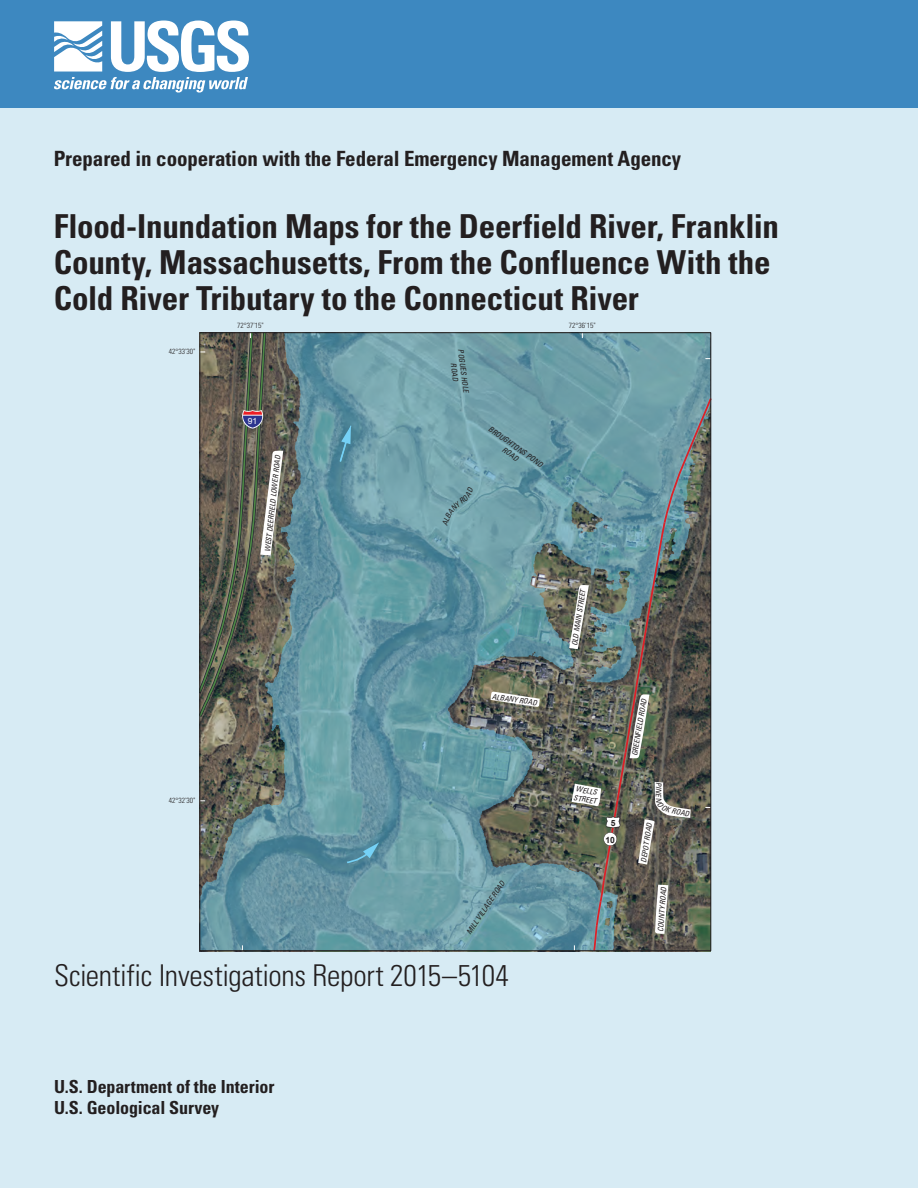
<style>
.page{position:relative;width:918px;height:1188px;background:#d7ebf4}
.page>*{position:absolute;margin:0;border:0;box-sizing:border-box;transform-origin:0 0}
.t1{font:700 condensed 33px/36px "Univers";letter-spacing:-.01em;color:#231f20}
.SeriesCover{font:300 condensed 30px "Univers";letter-spacing:-.01em;color:#231f20}
.SecondaryIdentificat{font:700 condensed 21px "Univers";letter-spacing:-.005em;color:#231f20}
.DBID{font:700 condensed 18px "Univers";letter-spacing:-.005em;color:#231f20}
.t2{font:700 8.55px/17.4px "Arial";color:#282526;text-align:right}
.t3{font:8.55px "Arial";color:#fff}
.t4{font:italic condensed 7.5px/9px "Univers";color:#231f20;text-align:center}
.t5{font:300 condensed 7.5px "Univers";color:#231f20}
</style>
<div class="page">
<svg style="left:202px;top:334px;width:507px;height:615px;background:#68939b"></svg>
<svg style="left:338px;top:426px;width:13px;height:38px"></svg>
<svg style="left:345px;top:842px;width:34px;height:22px"></svg>
<svg style="left:490px;top:691px;width:50px;height:16px"></svg>
<svg style="left:202px;top:334px;width:81px;height:387px;background:#656458"></svg>
<div style="left:0;top:0;width:918px;height:108px;background:#3d88c0"></div>
<svg style="left:54px;top:21px;width:195px;height:72px"></svg>
<svg style="left:442px;top:487px;width:31px;height:39px"></svg>
<img style="left:569px;top:396px;width:143px;height:556px">
<p class="SecondaryIdentificat" style="left:54px;top:146px;width:629px">Prepared in cooperation with the Federal Emergency Management Agency</p>
<p class="t1" style="left:54px;top:208px;width:727px">Flood-Inundation Maps for the Deerfield River, Franklin<br>County, Massachusetts, From the Confluence With the<br>Cold River Tributary to the Connecticut River</p>
<p class="t5" style="left:169px;top:347px;width:28px">42°33'30"</p>
<p class="t5" style="left:237px;top:321px;width:28px">72°37'15"</p>
<p class="t5" style="left:569px;top:321px;width:28px">72°36'15"</p>
<p class="t3" style="left:248px;top:415px;width:11px">91</p>
<p class="t4" style="left:263px;top:551px;width:98px;rotate:-84deg">WEST DEERFIELD LOWER ROAD</p>
<p class="t4" style="left:465px;top:348px;width:45px;rotate:83deg">POGUES HOLE<br>ROAD</p>
<p class="t4" style="left:492px;top:424px;width:66px;rotate:35deg">BROUGHTONS POND<br>ROAD</p>
<p class="t4" style="left:570px;top:645px;width:59px;rotate:-81deg">OLD MAIN STREET</p>
<p class="t5" style="left:169px;top:796px;width:28px">42°32'30"</p>
<p class="t4" style="left:493px;top:692px;width:47px;rotate:8deg">ALBANY ROAD</p>
<p class="t4" style="left:465px;top:931px;width:64px;rotate:-56deg">MILL VILLAGE ROAD</p>
<p class="SeriesCover" style="left:54px;top:958px;width:456px">Scientific Investigations Report 2015–5104</p>
<p class="t4" style="left:576px;top:784px;width:25px;text-align:left;rotate:9deg">WELLS<br>STREET</p>
<p class="t2" style="left:606px;top:814px;width:12px">5<br>10</p>
<p class="t4" style="left:630px;top:755px;width:60px;rotate:-80deg">GREENFIELD ROAD</p>
<p class="t4" style="left:663px;top:793px;width:6px;rotate:90deg">E</p>
<p class="t4" style="left:639px;top:862px;width:42px;rotate:-81deg">DEPOT ROAD</p>
<p class="t4" style="left:656px;top:932px;width:47px;rotate:-86deg">COUNTY ROAD</p>
<p class="DBID" style="left:54px;top:1076px;width:222px">U.S. Department of the Interior</p>
<p class="DBID" style="left:54px;top:1097px;width:167px">U.S. Geological Survey</p>
</div>
